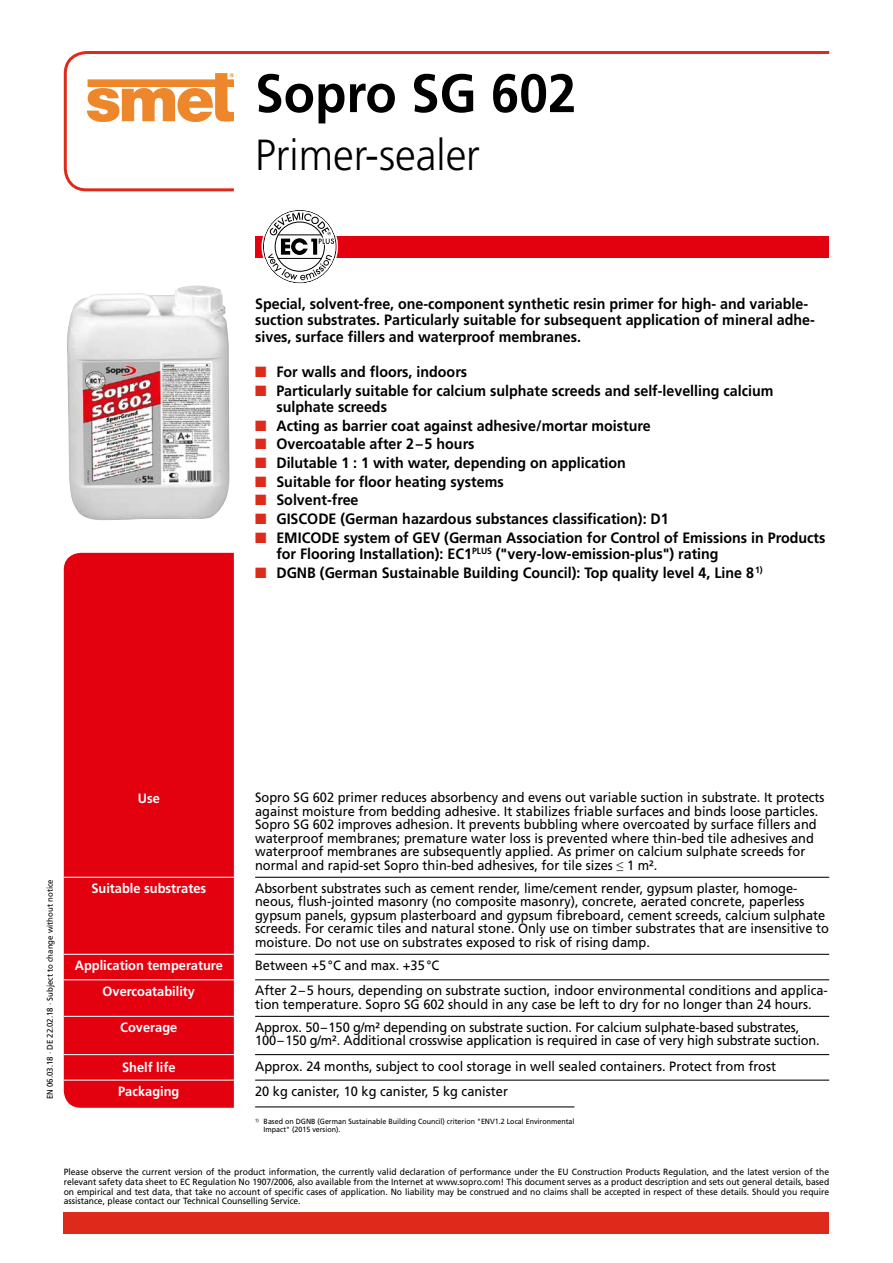
<style>
.page{position:relative;width:893px;height:1263px;background:#fff}
.page>*{position:absolute;margin:0;border:0;box-sizing:border-box;transform-origin:0 0}
._05_Produktname-1{font:700 54px "Frutiger LT";color:#000;scale:.95 1}
._06_Produktname-2{font:300 43.5px "Frutiger LT";color:#000;scale:.95 1}
._12_Highlights{font:700 15px/16.5px "Frutiger LT";color:#000;scale:.95 1}
._11_Einleitung{font:700 15px/16.5px "Frutiger LT";color:#000;scale:.95 1}
._18_TAB_R{font:13.5px/13.5px "Frutiger LT";color:#000;scale:.95 1}
._15_TAB_B{font:700 13.5px "Frutiger LT";color:#fff;scale:.95 1}
.t1{font:9px/9.8px "Frutiger LT";color:#000;text-align:justify;scale:.95 1}
.t2{font:8.25px "Frutiger LT";color:#000;scale:.95 1}
._14_Sternchenklausel{font:7.5px/8.2px "Frutiger LT";color:#000;scale:.95 1}
.s1{color:#dd2a1b}
</style>
<div class="page">
<div style="left:64px;top:1212px;width:765px;height:21px;background:#dd2a1b"></div>
<svg style="left:63px;top:51px;width:767px;height:141px"></svg>
<div style="left:64px;top:553px;width:170px;height:555px;background:#e3000f"></div>
<hr style="left:64px;top:877px;width:170px;height:1px;background:#fff">
<hr style="left:64px;top:954px;width:170px;height:1px;background:#fff">
<hr style="left:64px;top:979px;width:170px;height:1px;background:#fff">
<hr style="left:64px;top:1016px;width:170px;height:1px;background:#fff">
<hr style="left:64px;top:1054px;width:170px;height:1px;background:#fff">
<hr style="left:64px;top:1079px;width:170px;height:2px;background:#fff">
<hr style="left:255px;top:877px;width:574px;height:1px;background:#000">
<hr style="left:255px;top:954px;width:574px;height:1px;background:#000">
<hr style="left:255px;top:979px;width:574px;height:1px;background:#000">
<hr style="left:255px;top:1016px;width:574px;height:1px;background:#000">
<hr style="left:255px;top:1054px;width:574px;height:1px;background:#000">
<hr style="left:255px;top:1079px;width:574px;height:2px;background:#000">
<hr style="left:255px;top:1106px;width:319px;height:1px;background:#000">
<div style="left:255px;top:236px;width:573px;height:21px;background:#e3000f"></div>
<svg style="left:263px;top:210px;width:73px;height:73px"></svg>
<svg style="left:268px;top:213px;width:66px;height:67px"></svg>
<div style="left:261px;top:208px;width:77px;height:77px;border:2px solid #fff;border-radius:50%"></div>
<img style="left:67px;top:286px;width:162px;height:234px">
<img style="left:87px;top:73px;width:146px;height:49px">
<p class="_05_Produktname-1" style="left:255px;top:62px;width:340px">Sopro SG 602</p>
<p class="_06_Produktname-2" style="left:255px;top:130px;width:238px">Primer-sealer</p>
<p class="_11_Einleitung" style="left:255px;top:296px;width:591px">Special, solvent-free, one-component synthetic resin primer for high- and variable&shy;suction substrates. Particularly suitable for subsequent application of mineral adhe&shy;sives, surface fillers and waterproof membranes.</p>
<p class="_12_Highlights" style="left:255px;top:364px;width:225px"><span class="s1">■</span> For walls and floors, indoors</p>
<p class="_12_Highlights" style="left:276px;top:382px;width:525px;text-indent:-21px"><span class="s1">■</span> Particularly suitable for calcium sulphate screeds and self-levelling calcium sulphate screeds</p>
<p class="_12_Highlights" style="left:255px;top:417px;width:418px"><span class="s1">■</span> Acting as barrier coat against adhesive/mortar moisture</p>
<p class="_12_Highlights" style="left:255px;top:436px;width:232px"><span class="s1">■</span> Overcoatable after 2–5 hours</p>
<p class="_12_Highlights" style="left:255px;top:455px;width:392px"><span class="s1">■</span> Dilutable 1 : 1 with water, depending on application</p>
<p class="_12_Highlights" style="left:255px;top:473px;width:263px"><span class="s1">■</span> Suitable for floor heating systems</p>
<p class="_12_Highlights" style="left:255px;top:492px;width:110px"><span class="s1">■</span> Solvent-free</p>
<p class="_12_Highlights" style="left:255px;top:511px;width:437px"><span class="s1">■</span> GISCODE (German hazardous substances classification): D1</p>
<p class="_12_Highlights" style="left:276px;top:529px;width:579px;text-indent:-21px"><span class="s1">■</span> EMICODE system of GEV (German Association for Control of Emissions in Products for Flooring Installation): EC1<sup>PLUS</sup> ("very-low-emission-plus") rating</p>
<p class="_12_Highlights" style="left:255px;top:564px;width:536px"><span class="s1">■</span> DGNB (German Sustainable Building Council): Top quality level 4, Line 8<sup>1)</sup></p>
<p class="t2" style="left:45px;top:1099px;width:233px;rotate:-90deg">EN 06.03.18 · DE 22.02.18 · Subject to change without notice</p>
<p class="_15_TAB_B" style="left:138px;top:790px;width:25px">Use</p>
<p class="_18_TAB_R" style="left:255px;top:791px;width:601px">Sopro SG 602 primer reduces absorbency and evens out variable suction in substrate. It protects against moisture from bedding adhesive. It stabilizes friable surfaces and binds loose particles.<br>Sopro SG 602 improves adhesion. It prevents bubbling where overcoated by surface fillers and waterproof membranes; premature water loss is prevented where thin-bed tile adhesives and waterproof membranes are subsequently applied. As primer on calcium sulphate screeds for normal and rapid-set Sopro thin-bed adhesives, for tile sizes ≤ 1 m².</p>
<p class="_15_TAB_B" style="left:91px;top:880px;width:122px">Suitable substrates</p>
<p class="_18_TAB_R" style="left:255px;top:881px;width:605px">Absorbent substrates such as cement render, lime/cement render, gypsum plaster, homoge&shy;neous, flush-jointed masonry (no composite masonry), concrete, aerated concrete, paperless gypsum panels, gypsum plasterboard and gypsum fibreboard, cement screeds, calcium sulphate screeds. For ceramic tiles and natural stone. Only use on timber substrates that are insensitive to moisture. Do not use on substrates exposed to risk of rising damp.</p>
<p class="_15_TAB_B" style="left:75px;top:957px;width:157px">Application temperature</p>
<p class="_18_TAB_R" style="left:255px;top:958px;width:195px">Between +5°C and max. +35°C</p>
<p class="_15_TAB_B" style="left:103px;top:983px;width:99px">Overcoatability</p>
<p class="_18_TAB_R" style="left:255px;top:984px;width:604px">After 2–5 hours, depending on substrate suction, indoor environmental conditions and applica&shy;tion temperature. Sopro SG 602 should in any case be left to dry for no longer than 24 hours.</p>
<p class="_15_TAB_B" style="left:120px;top:1019px;width:62px">Coverage</p>
<p class="_18_TAB_R" style="left:255px;top:1020px;width:596px">Approx. 50–150 g/m² depending on substrate suction. For calcium sulphate-based substrates,<br>100–150 g/m². Additional crosswise application is required in case of very high substrate suction.</p>
<p class="_15_TAB_B" style="left:122px;top:1059px;width:58px">Shelf life</p>
<p class="_18_TAB_R" style="left:255px;top:1060px;width:550px">Approx. 24 months, subject to cool storage in well sealed containers. Protect from frost</p>
<p class="_15_TAB_B" style="left:118px;top:1083px;width:66px">Packaging</p>
<p class="_18_TAB_R" style="left:255px;top:1084px;width:268px">20 kg canister, 10 kg canister, 5 kg canister</p>
<p class="_14_Sternchenklausel" style="left:264px;top:1117px;width:329px;text-indent:-9px"><sup>1)</sup> Based on DGNB (German Sustainable Building Council) criterion "ENV1.2 Local Environmental<br>Impact" (2015 version).</p>
<p class="t1" style="left:64px;top:1167px;width:807px">Please observe the current version of the product information, the currently valid declaration of performance under the EU Construction Products Regulation, and the latest version of the relevant safety data sheet to EC Regulation No 1907/2006, also available from the Internet at www.sopro.com! This document serves as a product description and sets out general details, based on empirical and test data, that take no account of specific cases of application. No liability may be construed and no claims shall be accepted in respect of these details. Should you require assistance, please contact our Technical Counselling Service.</p>
</div>
